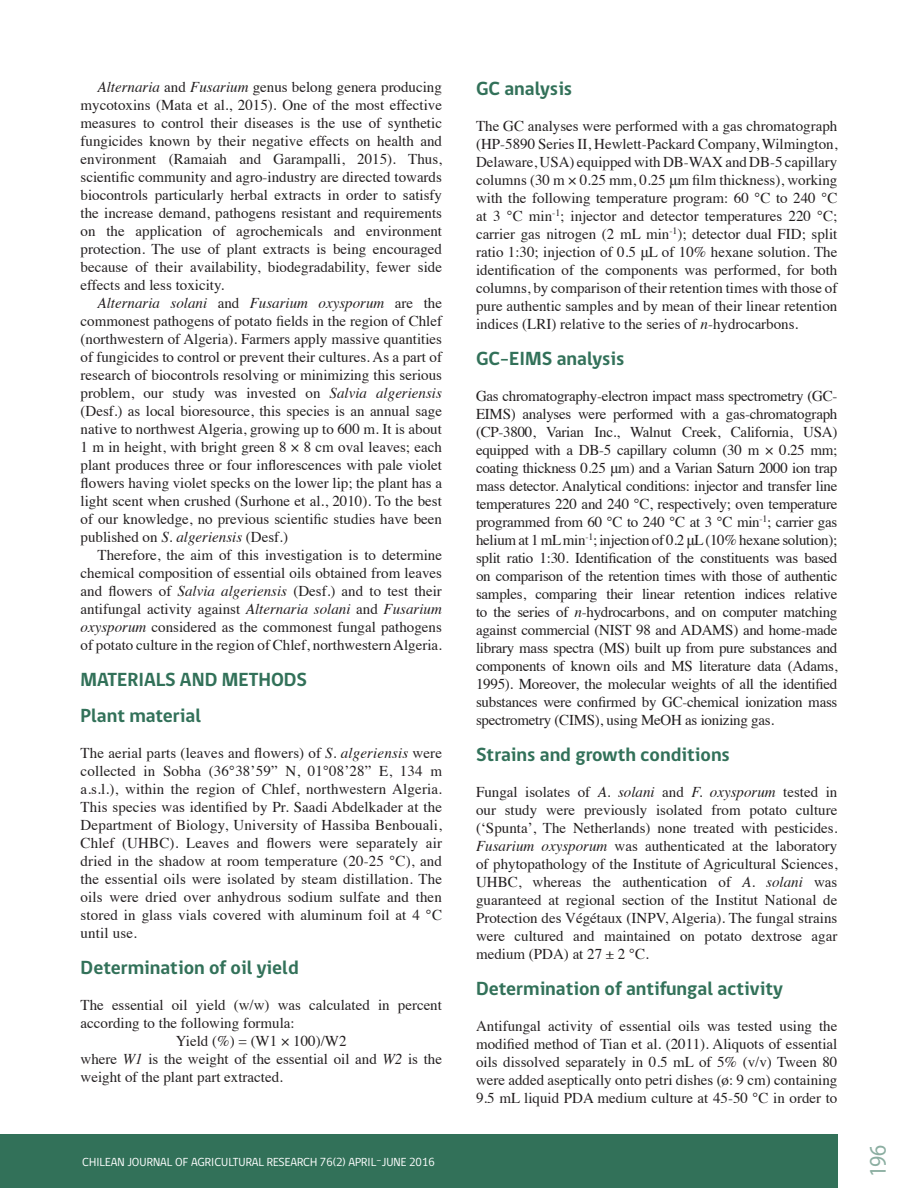
<style>
.page{position:relative;width:918px;height:1188px;background:#fff}
.page>*{position:absolute;margin:0;border:0;box-sizing:border-box;transform-origin:0 0}
.t1{font:24px "Myriad Pro";color:#8baea1;scale:.9 1}
.t2{font:700 19.5px/36px "gob CL";color:#327159}
.t3{font:15px/18px "Times";color:#231f20;text-align:justify}
.t4{font:12px "gob CL";color:#fff}
.s1{font-style:italic}
</style>
<div class="page">
<div style="left:0;top:1134px;width:837px;height:54px;background:#327159"></div>
<p class="t3" style="left:81px;top:77px;width:363px;text-indent:17px"><span class="s1">Alternaria</span> and <span class="s1">Fusarium</span> genus belong genera producing mycotoxins (Mata et al., 2015). One of the most effective measures to control their diseases is the use of synthetic fungicides known by their negative effects on health and environment (Ramaiah and Garampalli, 2015). Thus, scientific community and agro-industry are directed towards biocontrols particularly herbal extracts in order to satisfy the increase demand, pathogens resistant and requirements on the application of agrochemicals and environment protection. The use of plant extracts is being encouraged because of their availability, biodegradability, fewer side effects and less toxicity.</p>
<p class="t3" style="left:81px;top:293px;width:363px;text-indent:17px"><span class="s1">Alternaria solani</span> and <span class="s1">Fusarium oxysporum</span> are the commonest pathogens of potato fields in the region of Chlef (northwestern of Algeria). Farmers apply massive quantities of fungicides to control or prevent their cultures. As a part of research of biocontrols resolving or minimizing this serious problem, our study was invested on <span class="s1">Salvia algeriensis </span>(Desf.) as local bioresource, this species is an annual sage native to northwest Algeria, growing up to 600 m. It is about 1 m in height, with bright green 8 × 8 cm oval leaves; each plant produces three or four inflorescences with pale violet flowers having violet specks on the lower lip; the plant has a light scent when crushed (Surhone et al., 2010). To the best of our knowledge, no previous scientific studies have been published on <span class="s1">S. algeriensis</span> (Desf.)</p>
<p class="t3" style="left:81px;top:545px;width:363px;text-indent:17px">Therefore, the aim of this investigation is to determine chemical composition of essential oils obtained from leaves and flowers of <span class="s1">Salvia algeriensis</span> (Desf.) and to test their antifungal activity against <span class="s1">Alternaria solani</span> and <span class="s1">Fusarium oxysporum</span> considered as the commonest fungal pathogens of potato culture in the region of Chlef, northwestern Algeria.</p>
<h2 class="t2" style="left:81px;top:662px;width:228px">MATERIALS AND METHODS<br>Plant material</h2>
<p class="t3" style="left:81px;top:743px;width:363px">The aerial parts (leaves and flowers) of <span class="s1">S. algeriensis</span> were collected in Sobha (36°38’59” N, 01°08’28” E, 134 m a.s.l.), within the region of Chlef, northwestern Algeria.<br>This species was identified by Pr. Saadi Abdelkader at the Department of Biology, University of Hassiba Benbouali, Chlef (UHBC). Leaves and flowers were separately air dried in the shadow at room temperature (20-25 °C), and the essential oils were isolated by steam distillation. The oils were dried over anhydrous sodium sulfate and then stored in glass vials covered with aluminum foil at 4 °C until use.</p>
<h2 class="t2" style="left:81px;top:950px;width:220px">Determination of oil yield</h2>
<p class="t3" style="left:81px;top:995px;width:363px">The essential oil yield (w/w) was calculated in percent</p>
<p class="t3" style="left:81px;top:1013px;width:216px">according to the following formula:</p>
<p class="t3" style="left:176px;top:1031px;width:172px">Yield (%) = (W1 × 100)/W2</p>
<p class="t3" style="left:81px;top:1049px;width:363px">where <span class="s1">W1</span> is the weight of the essential oil and <span class="s1">W2</span> is the</p>
<p class="t3" style="left:81px;top:1067px;width:204px">weight of the plant part extracted.</p>
<p class="t4" style="left:82px;top:1153px;width:354px">CHILEAN JOURNAL OF AGRICULTURAL RESEARCH 76(2) APRIL-JUNE 2016</p>
<h2 class="t2" style="left:476px;top:71px;width:98px">GC analysis</h2>
<p class="t3" style="left:476px;top:116px;width:363px">The GC analyses were performed with a gas chromatograph (HP-5890 Series II, Hewlett-Packard Company, Wilmington, Delaware, USA) equipped with DB-WAX and DB-5 capillary columns (30 m × 0.25 mm, 0.25 μm film thickness), working with the following temperature program: 60 °C to 240 °C at 3 °C min<sup>-1</sup>; injector and detector temperatures 220 °C; carrier gas nitrogen (2 mL min<sup>-1</sup>); detector dual FID; split ratio 1:30; injection of 0.5 μL of 10% hexane solution. The identification of the components was performed, for both columns, by comparison of their retention times with those of pure authentic samples and by mean of their linear retention indices (LRI) relative to the series of <span class="s1">n</span>-hydrocarbons.</p>
<h2 class="t2" style="left:476px;top:341px;width:150px">GC-EIMS analysis</h2>
<p class="t3" style="left:476px;top:386px;width:363px">Gas chromatography-electron impact mass spectrometry (GC-EIMS) analyses were performed with a gas-chromatograph (CP-3800, Varian Inc., Walnut Creek, California, USA) equipped with a DB-5 capillary column (30 m × 0.25 mm; coating thickness 0.25 μm) and a Varian Saturn 2000 ion trap mass detector. Analytical conditions: injector and transfer line temperatures 220 and 240 °C, respectively; oven temperature programmed from 60 °C to 240 °C at 3 °C min<sup>-1</sup>; carrier gas helium at 1 mL min<sup>-1</sup>; injection of 0.2 μL (10% hexane solution); split ratio 1:30. Identification of the constituents was based on comparison of the retention times with those of authentic samples, comparing their linear retention indices relative to the series of <span class="s1">n</span>-hydrocarbons, and on computer matching against commercial (NIST 98 and ADAMS) and home-made library mass spectra (MS) built up from pure substances and components of known oils and MS literature data (Adams, 1995). Moreover, the molecular weights of all the identified substances were confirmed by GC-chemical ionization mass spectrometry (CIMS), using MeOH as ionizing gas.</p>
<h2 class="t2" style="left:476px;top:737px;width:255px">Strains and growth conditions</h2>
<p class="t3" style="left:476px;top:782px;width:363px">Fungal isolates of <span class="s1">A. solani</span> and <span class="s1">F. oxysporum</span> tested in our study were previously isolated from potato culture (‘Spunta’, The Netherlands) none treated with pesticides.<br><span class="s1">Fusarium oxysporum</span> was authenticated at the laboratory of phytopathology of the Institute of Agricultural Sciences, UHBC, whereas the authentication of <span class="s1">A. solani</span> was guaranteed at regional section of the Institut National de Protection des Végétaux (INPV, Algeria). The fungal strains were cultured and maintained on potato dextrose agar medium (PDA) at 27 ± 2 °C.</p>
<h2 class="t2" style="left:476px;top:971px;width:308px">Determination of antifungal activity</h2>
<p class="t3" style="left:476px;top:1016px;width:363px">Antifungal activity of essential oils was tested using the modified method of Tian et al. (2011). Aliquots of essential oils dissolved separately in 0.5 mL of 5% (v/v) Tween 80 were added aseptically onto petri dishes (ø: 9 cm) containing 9.5 mL liquid PDA medium culture at 45-50 °C in order to</p>
<h1 class="t1" style="left:863px;top:1177px;width:38px;rotate:-90deg">196</h1>
</div>
